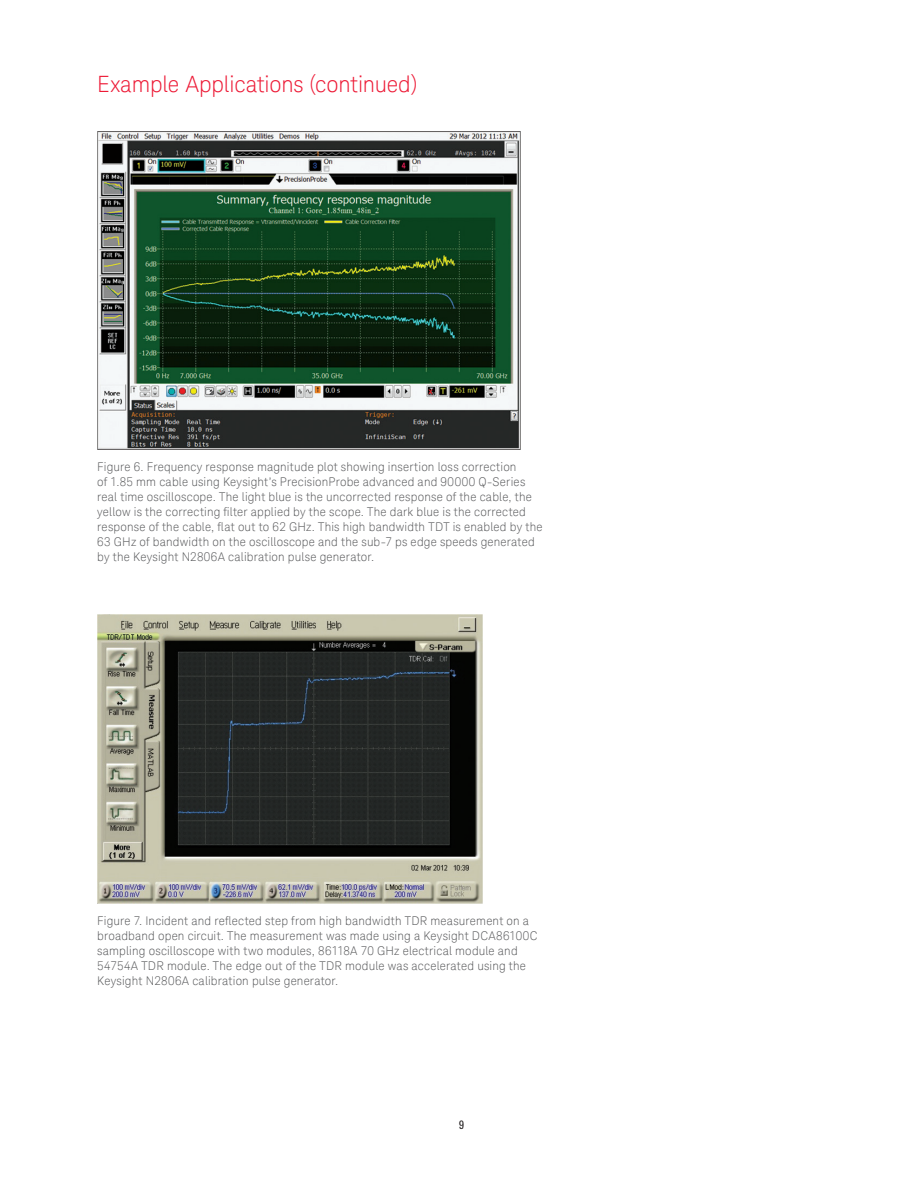
<style>
.page{position:relative;width:918px;height:1188px;background:#fff}
.page>*{position:absolute;margin:0;border:0;box-sizing:border-box;transform-origin:0 0}
.t1{font:300 22.5px "Keysight Sans";letter-spacing:-.005em;color:#ed1a36}
.t2{font:300 12px/15px "Keysight Sans";letter-spacing:.015em;color:#57585a}
.t3{font:12px "Agilent Condensed CFF";color:#231f20}
</style>
<div class="page">
<img style="left:97px;top:132px;width:424px;height:317px">
<img style="left:97px;top:614px;width:386px;height:290px">
<h1 class="t1" style="left:97px;top:71px;width:322px">Example Applications (continued)</h1>
<p class="t2" style="left:97px;top:459px;width:447px">Figure 6. Frequency response magnitude plot showing insertion loss correction<br>of 1.85 mm cable using Keysight’s PrecisionProbe advanced and 90000 Q-Series real time oscilloscope. The light blue is the uncorrected response of the cable, the yellow is the correcting filter applied by the scope. The dark blue is the corrected response of the cable, flat out to 62 GHz. This high bandwidth TDT is enabled by the 63 GHz of bandwidth on the oscilloscope and the sub-7 ps edge speeds generated by the Keysight N2806A calibration pulse generator.</p>
<p class="t2" style="left:97px;top:913px;width:442px">Figure 7. Incident and reflected step from high bandwidth TDR measurement on a broadband open circuit. The measurement was made using a Keysight DCA86100C sampling oscilloscope with two modules, 86118A 70 GHz electrical module and 54754A TDR module. The edge out of the TDR module was accelerated using the Keysight N2806A calibration pulse generator.</p>
<p class="t3" style="left:459px;top:1115px;width:7px">9</p>
</div>
